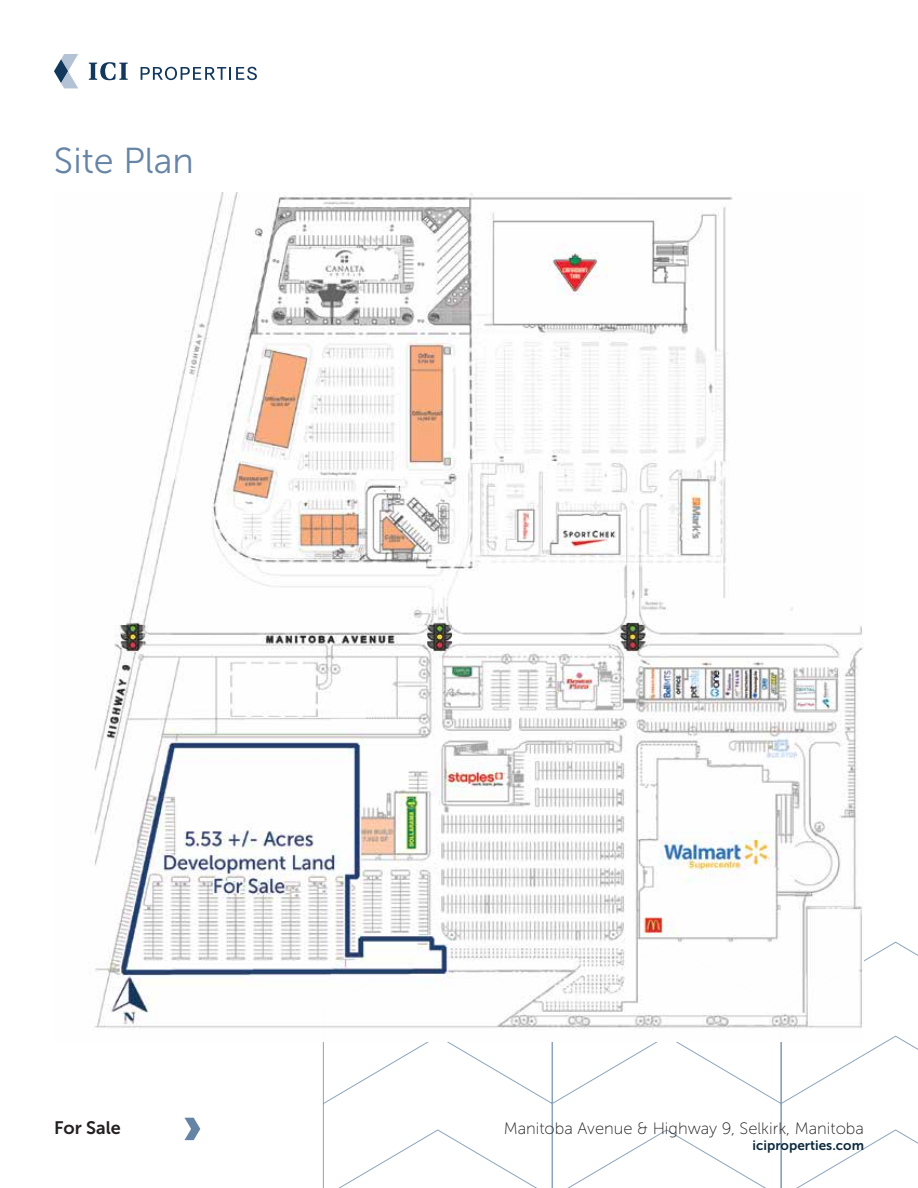
<style>
.page{position:relative;width:918px;height:1188px;background:#fff}
.page>*{position:absolute;margin:0;border:0;box-sizing:border-box;transform-origin:0 0}
.t1{font:36px "Museo Sans 300";color:#6685a6}
.t2{font:18px "Museo Sans 700";color:#241f21}
.t3{font:16.5px "Museo Sans 100";color:#241f21}
.t4{font:13.5px "Museo Sans 700";color:#0d293d}
</style>
<div class="page">
<svg style="left:323px;top:942px;width:595px;height:246px"></svg>
<img style="left:94px;top:193px;width:769px;height:849px">
<svg style="left:54px;top:54px;width:24px;height:34px"></svg>
<svg style="left:89px;top:62px;width:39px;height:18px"></svg>
<svg style="left:141px;top:67px;width:116px;height:13px"></svg>
<svg style="left:185px;top:1118px;width:15px;height:22px"></svg>
<h1 class="t1" style="left:54px;top:141px;width:141px">Site Plan</h1>
<p class="t2" style="left:54px;top:1118px;width:68px">For Sale</p>
<p class="t3" style="left:504px;top:1120px;width:362px">Manitoba Avenue &amp; Highway 9, Selkirk, Manitoba</p>
<p class="t4" style="left:753px;top:1138px;width:113px">iciproperties.com</p>
</div>
